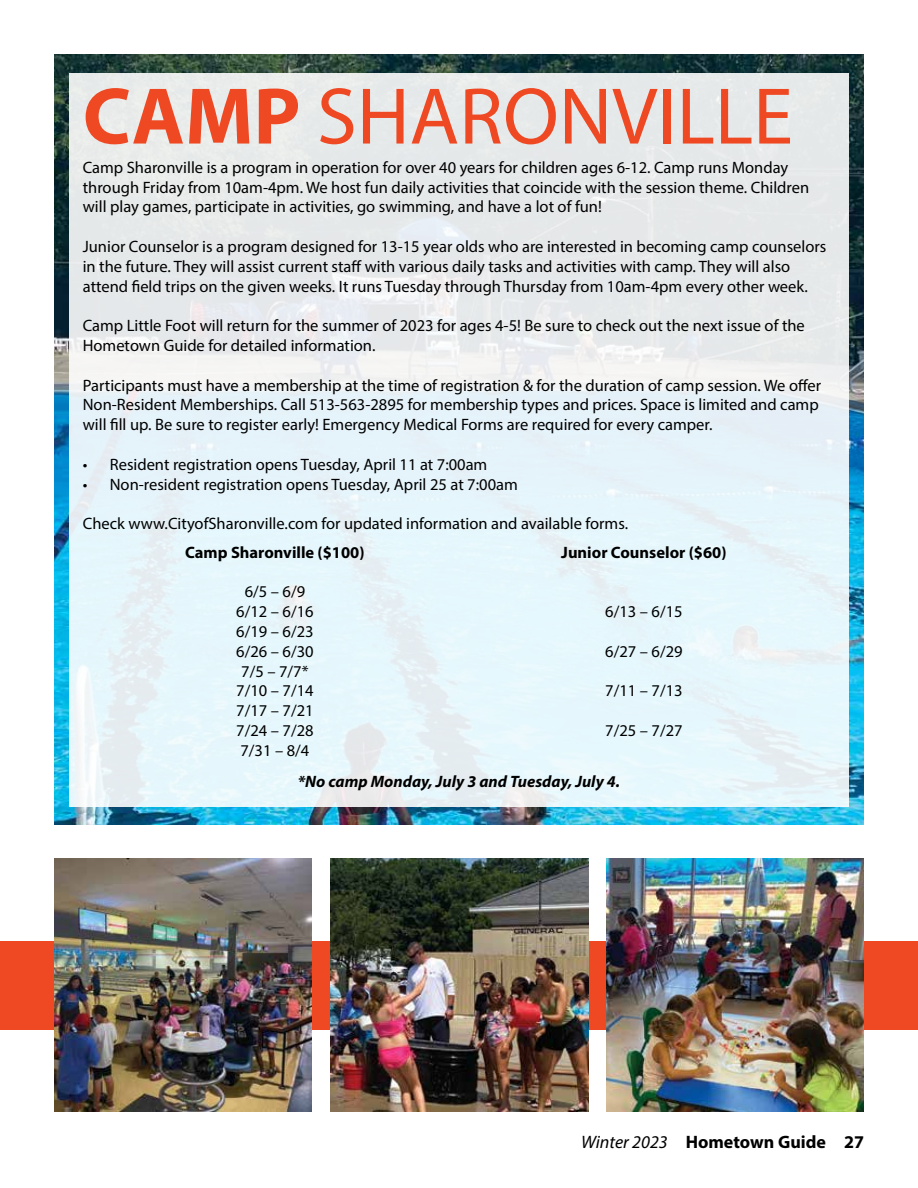
<style>
.page{position:relative;width:918px;height:1188px;background:#fff}
.page>*{position:absolute;margin:0;border:0;box-sizing:border-box;transform-origin:0 0}
.t1{font:81px "Myriad Pro";color:#ef4924}
.t2{font:700 18px "Myriad Pro";color:#000}
.t3{font:16.5px/19.8px "Myriad Pro";color:#000}
.t4{font:700 16.5px "Myriad Pro";color:#000}
.t5{font:italic 700 16.5px "Myriad Pro";color:#000}
.s1{font-weight:700}
.s2{font-weight:400;font-style:italic}
</style>
<div class="page">
<img style="left:54px;top:54px;width:810px;height:770px">
<div style="left:69px;top:74px;width:780px;height:733px;background:linear-gradient(to right,#e8f1f4,#e7f0f4)"></div>
<div style="left:0;top:941px;width:918px;height:88px;background:#ef4924"></div>
<img style="left:54px;top:858px;width:258px;height:254px">
<img style="left:606px;top:858px;width:258px;height:254px">
<img style="left:330px;top:858px;width:258px;height:254px">
<h1 class="t1" style="left:83px;top:66px;width:712px"><span class="s1">CAMP</span> SHARONVILLE</h1>
<p class="t3" style="left:83px;top:157px;width:728px">Camp Sharonville is a program in operation for over 40 years for children ages 6-12. Camp runs Monday through Friday from 10am-4pm. We host fun daily activities that coincide with the session theme. Children will play games, participate in activities, go swimming, and have a lot of fun!</p>
<p class="t3" style="left:83px;top:236px;width:745px">Junior Counselor is a program designed for 13-15 year olds who are interested in becoming camp counselors in the future. They will assist current staff with various daily tasks and activities with camp. They will also attend field trips on the given weeks. It runs Tuesday through Thursday from 10am-4pm every other week.</p>
<p class="t3" style="left:83px;top:316px;width:724px">Camp Little Foot will return for the summer of 2023 for ages 4-5! Be sure to check out the next issue of the<br>Hometown Guide for detailed information.</p>
<p class="t3" style="left:83px;top:375px;width:740px">Participants must have a membership at the time of registration &amp; for the duration of camp session. We offer<br>Non-Resident Memberships. Call 513-563-2895 for membership types and prices. Space is limited and camp will fill up. Be sure to register early! Emergency Medical Forms are required for every camper.</p>
<p class="t3" style="left:83px;top:454px;width:406px">• Resident registration opens Tuesday, April 11 at 7:00am</p>
<p class="t3" style="left:83px;top:474px;width:437px">• Non-resident registration opens Tuesday, April 25 at 7:00am</p>
<p class="t3" style="left:83px;top:514px;width:547px">Check www.CityofSharonville.com for updated information and available forms.</p>
<p class="t4" style="left:185px;top:541px;width:181px">Camp Sharonville ($100)</p>
<p class="t3" style="left:236px;top:582px;width:79px;text-align:center">6/5 – 6/9<br>6/12 – 6/16<br>6/19 – 6/23<br>6/26 – 6/30<br>7/5 – 7/7*<br>7/10 – 7/14<br>7/17 – 7/21<br>7/24 – 7/28<br>7/31 – 8/4</p>
<p class="t4" style="left:561px;top:541px;width:167px">Junior Counselor ($60)</p>
<p class="t3" style="left:605px;top:601px;width:79px">6/13 – 6/15</p>
<p class="t3" style="left:605px;top:641px;width:79px">6/27 – 6/29</p>
<p class="t3" style="left:605px;top:681px;width:79px">7/11 – 7/13</p>
<p class="t3" style="left:605px;top:720px;width:79px">7/25 – 7/27</p>
<p class="t5" style="left:298px;top:770px;width:324px">*No camp Monday, July 3 and Tuesday, July 4.</p>
<p class="t2" style="left:581px;top:1130px;width:284px"><span class="s2">Winter 2023</span> Hometown Guide 27</p>
</div>
